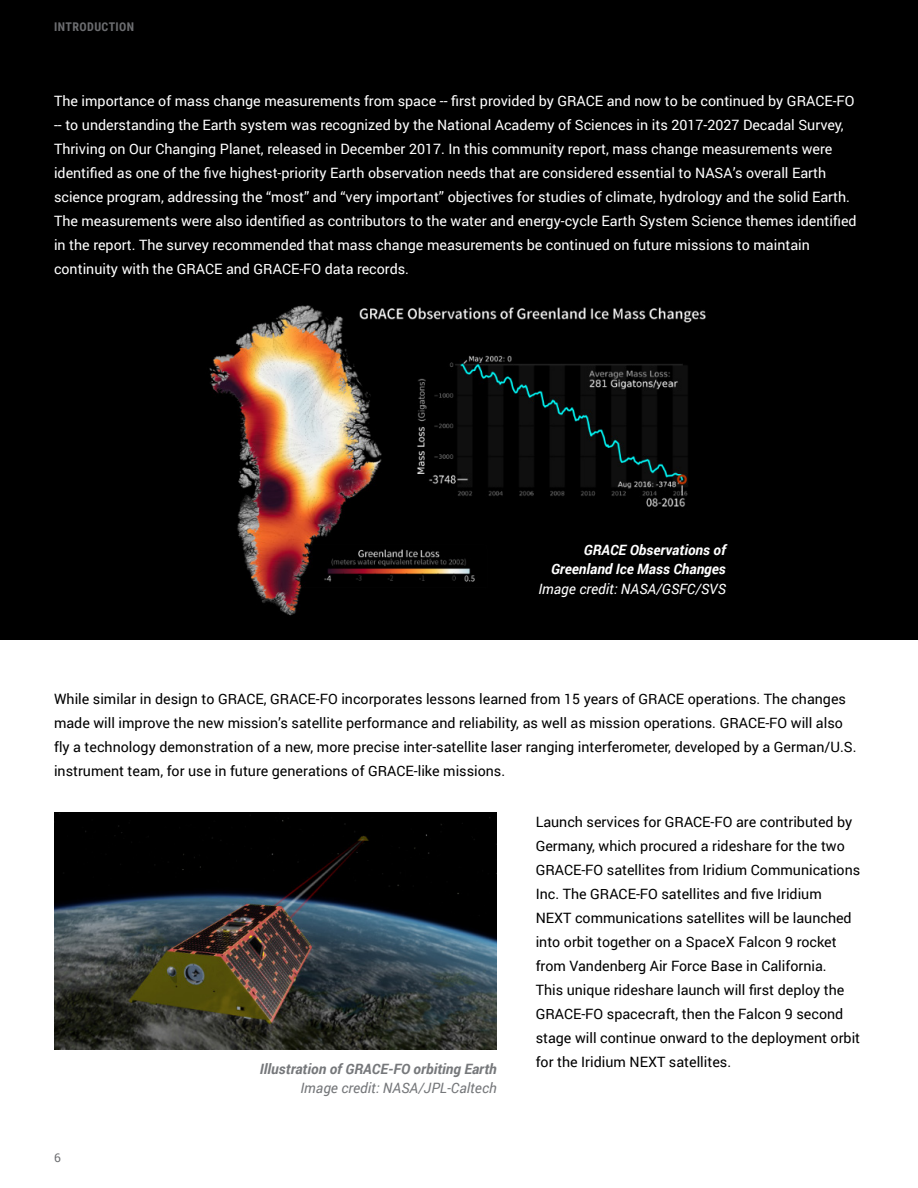
<style>
.page{position:relative;width:918px;height:1188px;background:#fff}
.page>*{position:absolute;margin:0;border:0;box-sizing:border-box;transform-origin:0 0}
.t1{font:14.25px/24px "Roboto";color:#000}
.t2{font:14.25px/24px "Roboto";color:#fff}
.t3{font:italic 700 14.25px/19.5px "Roboto";color:#fff;text-align:right}
.t4{font:italic 700 14.25px "Roboto";color:#76787b}
.t5{font:italic 14.25px "Roboto";color:#76787b}
.t6{font:italic 14.25px "Roboto";color:#fff}
.t7{font:700 12px "Roboto Condensed";letter-spacing:.035em;color:#6c6d70}
.t8{font:12px "Roboto";color:#6c6d70}
</style>
<div class="page">
<div style="left:0;top:0;width:918px;height:639px;background:#000"></div>
<img style="left:209px;top:305px;width:497px;height:311px">
<img style="left:54px;top:812px;width:443px;height:238px">
<p class="t7" style="left:54px;top:18px;width:82px">INTRODUCTION</p>
<p class="t2" style="left:54px;top:88px;width:804px">The importance of mass change measurements from space -- first provided by GRACE and now to be continued by GRACE-FO -- to understanding the Earth system was recognized by the National Academy of Sciences in its 2017-2027 Decadal Survey, Thriving on Our Changing Planet, released in December 2017. In this community report, mass change measurements were identified as one of the five highest-priority Earth observation needs that are considered essential to NASA’s overall Earth science program, addressing the “most” and “very important” objectives for studies of climate, hydrology and the solid Earth.<br>The measurements were also identified as contributors to the water and energy-cycle Earth System Science themes identified in the report. The survey recommended that mass change measurements be continued on future missions to maintain continuity with the GRACE and GRACE-FO data records.</p>
<p class="t3" style="left:551px;top:540px;width:176px">GRACE Observations of<br>Greenland Ice Mass Changes</p>
<p class="t6" style="left:538px;top:579px;width:189px">Image credit: NASA/GSFC/SVS</p>
<p class="t1" style="left:54px;top:686px;width:804px">While similar in design to GRACE, GRACE-FO incorporates lessons learned from 15 years of GRACE operations. The changes made will improve the new mission’s satellite performance and reliability, as well as mission operations. GRACE-FO will also fly a technology demonstration of a new, more precise inter-satellite laser ranging interferometer, developed by a German/U.S. instrument team, for use in future generations of GRACE-like missions.</p>
<p class="t1" style="left:536px;top:809px;width:326px">Launch services for GRACE-FO are contributed by Germany, which procured a rideshare for the two GRACE-FO satellites from Iridium Communications Inc. The GRACE-FO satellites and five Iridium NEXT communications satellites will be launched into orbit together on a SpaceX Falcon 9 rocket from Vandenberg Air Force Base in California.<br>This unique rideshare launch will first deploy the GRACE-FO spacecraft, then the Falcon 9 second stage will continue onward to the deployment orbit for the Iridium NEXT satellites.</p>
<p class="t4" style="left:260px;top:1059px;width:238px">Illustration of GRACE-FO orbiting Earth</p>
<p class="t5" style="left:300px;top:1078px;width:198px">Image credit: NASA/JPL-Caltech</p>
<p class="t8" style="left:54px;top:1149px;width:8px">6</p>
</div>
